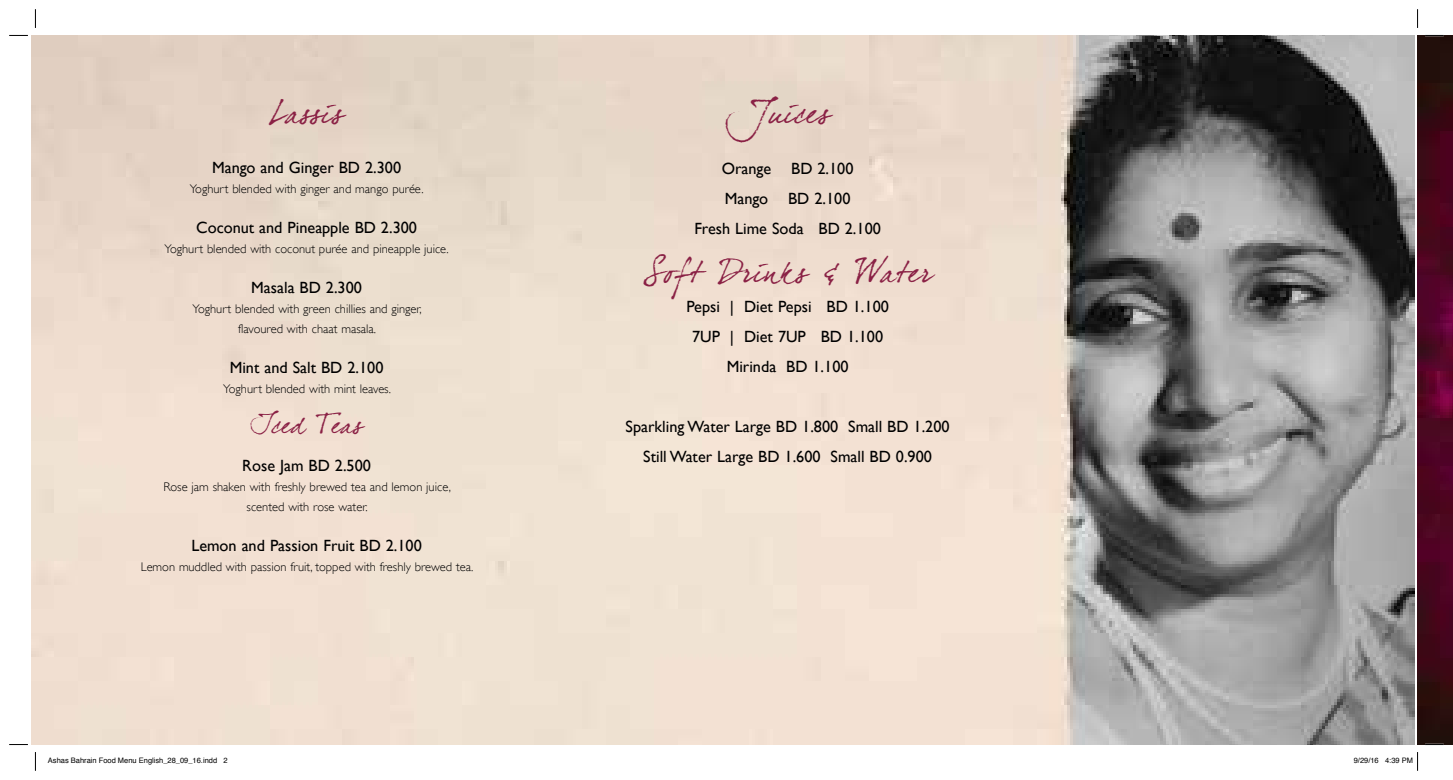
<style>
.page{position:relative;width:1453px;height:780px;background:#fff}
.page>*{position:absolute;margin:0;border:0;box-sizing:border-box;transform-origin:0 0}
.t1{font:30px "Dear Joefour";color:#8a2145}
.t2{font:25px "Dear Joefour";letter-spacing:-.045em;color:#8a2145}
.t3{font:16.25px/30px "Gill Sans";color:#000;text-align:center}
.t4{font:300 12.5px/20px "Gill Sans";color:#000;text-align:center}
.t5{font:7.5px "Helvetica";color:#000}
</style>
<div class="page">
<img style="left:1417px;top:35px;width:36px;height:709px">
<img style="left:32px;top:35px;width:1382px;height:709px">
<svg style="left:9px;top:35px;width:19px;height:1px"></svg>
<svg style="left:1425px;top:35px;width:19px;height:1px"></svg>
<svg style="left:9px;top:744px;width:19px;height:1px"></svg>
<svg style="left:1425px;top:743px;width:19px;height:2px"></svg>
<svg style="left:35px;top:9px;width:1px;height:19px"></svg>
<svg style="left:35px;top:752px;width:1px;height:18px"></svg>
<svg style="left:1417px;top:9px;width:1px;height:19px"></svg>
<svg style="left:1417px;top:752px;width:1px;height:18px"></svg>
<h1 class="t1" style="left:269px;top:95px;width:76px">Lassis</h1>
<h3 class="t3" style="left:212px;top:153px;width:190px">Mango and Ginger BD 2.300</h3>
<p class="t4" style="left:190px;top:179px;width:235px">Yoghurt blended with ginger and mango purée.</p>
<h3 class="t3" style="left:196px;top:213px;width:222px">Coconut and Pineapple BD 2.300</h3>
<p class="t4" style="left:164px;top:239px;width:286px">Yoghurt blended with coconut purée and pineapple juice.</p>
<h3 class="t3" style="left:251px;top:273px;width:112px">Masala BD 2.300</h3>
<p class="t4" style="left:192px;top:299px;width:231px">Yoghurt blended with green chillies and ginger, flavoured with chaat masala.</p>
<h3 class="t3" style="left:230px;top:353px;width:155px">Mint and Salt BD 2.100</h3>
<p class="t4" style="left:223px;top:379px;width:169px">Yoghurt blended with mint leaves.</p>
<h2 class="t2" style="left:250px;top:410px;width:114px">Iced Teas</h2>
<h3 class="t3" style="left:242px;top:450px;width:130px">Rose Jam BD 2.500</h3>
<p class="t4" style="left:163px;top:477px;width:289px">Rose jam shaken with freshly brewed tea and lemon juice, scented with rose water.</p>
<h3 class="t3" style="left:191px;top:530px;width:232px">Lemon and Passion Fruit BD 2.100</h3>
<p class="t4" style="left:141px;top:557px;width:334px">Lemon muddled with passion fruit, topped with freshly brewed tea.</p>
<h1 class="t1" style="left:745px;top:95px;width:87px">Juices</h1>
<h3 class="t3" style="left:694px;top:153px;width:188px">Orange BD 2.100<br>Mango BD 2.100<br>Fresh Lime Soda BD 2.100</h3>
<h1 class="t1" style="left:643px;top:254px;width:290px">Soft Drinks &amp; Water</h1>
<h3 class="t3" style="left:686px;top:291px;width:204px">Pepsi | Diet Pepsi BD 1.100<br>7UP | Diet 7UP BD 1.100<br>Mirinda BD 1.100</h3>
<h3 class="t3" style="left:625px;top:411px;width:326px">Sparkling Water Large BD 1.800 Small BD 1.200<br>Still Water Large BD 1.600 Small BD 0.900</h3>
<p class="t5" style="left:48px;top:755px;width:181px">Ashas Bahrain Food Menu English_28_09_16.indd 2</p>
<p class="t5" style="left:1354px;top:755px;width:61px">9/29/16 4:39 PM</p>
</div>
